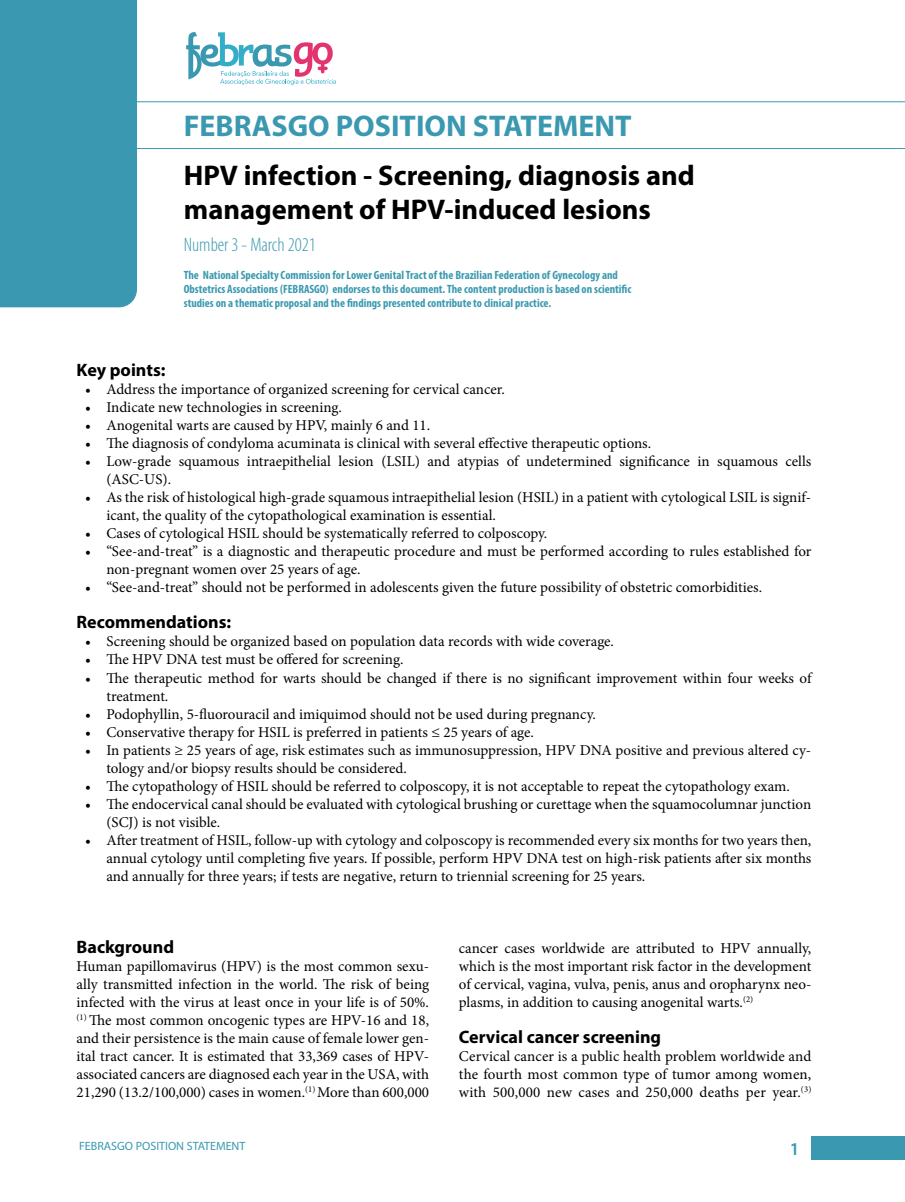
<style>
.page{position:relative;width:905px;height:1202px;background:#fff}
.page>*{position:absolute;margin:0;border:0;box-sizing:border-box;transform-origin:0 0}
.t1{font:700 30px "Myriad Pro";color:#3a99b0}
.t2{font:700 28.5px/34.2px "Myriad Pro";color:#000}
.t3{font:300 condensed 19.5px "Myriad Pro";color:#3a99b0}
.t4{font:700 18px "Myriad Pro";color:#000}
.t5{font:600 18px "Myriad Pro";color:#3a99b0}
.t6{font:15px/18px "Minion Pro";color:#000}
.t7{font:700 condensed 12px/14.4px "Myriad Pro";color:#3a99b0}
.t8{font:12px "Myriad Pro";color:#3a99b0}
</style>
<div class="page">
<div style="left:811px;top:1135px;width:93px;height:23px;background:#3a99b0"></div>
<svg style="left:0;top:0;width:904px;height:307px"></svg>
<h1 class="t1" style="left:184px;top:106px;width:449px">FEBRASGO POSITION STATEMENT</h1>
<h2 class="t2" style="left:184px;top:157px;width:512px">HPV infection - Screening, diagnosis and management of HPV-induced lesions</h2>
<h3 class="t3" style="left:184px;top:233px;width:133px">Number 3 - March 2021</h3>
<p class="t7" style="left:184px;top:267px;width:449px">The National Specialty Commission for Lower Genital Tract of the Brazilian Federation of Gynecology and<br>Obstetrics Associations (FEBRASGO) endorses to this document. The content production is based on scientific studies on a thematic proposal and the findings presented contribute to clinical practice.</p>
<p class="t4" style="left:77px;top:358px;width:90px">Key points:</p>
<p class="t6" style="left:85px;top:380px;width:421px">• Address the importance of organized screening for cervical cancer.</p>
<p class="t6" style="left:85px;top:398px;width:258px">• Indicate new technologies in screening.</p>
<p class="t6" style="left:85px;top:416px;width:346px">• Anogenital warts are caused by HPV, mainly 6 and 11.</p>
<p class="t6" style="left:85px;top:434px;width:567px">• The diagnosis of condyloma acuminata is clinical with several effective therapeutic options.</p>
<p class="t6" style="left:106px;top:452px;width:706px;text-indent:-21px">• Low-grade squamous intraepithelial lesion (LSIL) and atypias of undetermined significance in squamous cells (ASC-US).</p>
<p class="t6" style="left:106px;top:488px;width:706px;text-indent:-21px">• As the risk of histological high-grade squamous intraepithelial lesion (HSIL) in a patient with cytological LSIL is signif&shy;icant, the quality of the cytopathological examination is essential.</p>
<p class="t6" style="left:85px;top:524px;width:464px">• Cases of cytological HSIL should be systematically referred to colposcopy.</p>
<p class="t6" style="left:106px;top:542px;width:706px;text-indent:-21px">• “See-and-treat” is a diagnostic and therapeutic procedure and must be performed according to rules established for non-pregnant women over 25 years of age.</p>
<p class="t6" style="left:85px;top:578px;width:678px">• “See-and-treat” should not be performed in adolescents given the future possibility of obstetric comorbidities.</p>
<p class="t4" style="left:77px;top:610px;width:156px">Recommendations:</p>
<p class="t6" style="left:85px;top:632px;width:530px">• Screening should be organized based on population data records with wide coverage.</p>
<p class="t6" style="left:85px;top:650px;width:320px">• The HPV DNA test must be offered for screening.</p>
<p class="t6" style="left:106px;top:668px;width:706px;text-indent:-21px">• The therapeutic method for warts should be changed if there is no significant improvement within four weeks of treatment.</p>
<p class="t6" style="left:85px;top:704px;width:512px">• Podophyllin, 5-fluorouracil and imiquimod should not be used during pregnancy.</p>
<p class="t6" style="left:85px;top:722px;width:450px">• Conservative therapy for HSIL is preferred in patients ≤ 25 years of age.</p>
<p class="t6" style="left:106px;top:740px;width:706px;text-indent:-21px">• In patients ≥ 25 years of age, risk estimates such as immunosuppression, HPV DNA positive and previous altered cy&shy;tology and/or biopsy results should be considered.</p>
<p class="t6" style="left:85px;top:776px;width:706px">• The cytopathology of HSIL should be referred to colposcopy, it is not acceptable to repeat the cytopathology exam.</p>
<p class="t6" style="left:106px;top:794px;width:706px;text-indent:-21px">• The endocervical canal should be evaluated with cytological brushing or curettage when the squamocolumnar junction (SCJ) is not visible.</p>
<p class="t6" style="left:106px;top:830px;width:706px;text-align:justify;text-indent:-21px">• After treatment of HSIL, follow-up with cytology and colposcopy is recommended every six months for two years then, annual cytology until completing five years. If possible, perform HPV DNA test on high-risk patients after six months and annually for three years; if tests are negative, return to triennial screening for 25 years.</p>
<p class="t4" style="left:77px;top:934px;width:99px">Background</p>
<p class="t6" style="left:77px;top:956px;width:354px;text-align:justify">Human papillomavirus (HPV) is the most common sexu&shy;ally transmitted infection in the world. The risk of being infected with the virus at least once in your life is of 50%. <sup>(1)</sup> The most common oncogenic types are HPV-16 and 18, and their persistence is the main cause of female lower gen&shy;ital tract cancer. It is estimated that 33,369 cases of HPV&shy;associated cancers are diagnosed each year in the USA, with 21,290 (13.2/100,000) cases in women.<sup>(1)</sup> More than 600,000</p>
<p class="t6" style="left:459px;top:938px;width:354px;text-align:justify">cancer cases worldwide are attributed to HPV annually, which is the most important risk factor in the development of cervical, vagina, vulva, penis, anus and oropharynx neo&shy;plasms, in addition to causing anogenital warts.<sup>(2)</sup></p>
<p class="t4" style="left:459px;top:1024px;width:204px">Cervical cancer screening</p>
<p class="t6" style="left:459px;top:1046px;width:354px;text-align:justify">Cervical cancer is a public health problem worldwide and the fourth most common type of tumor among women, with 500,000 new cases and 250,000 deaths per year.<sup>(3)</sup></p>
<p class="t8" style="left:79px;top:1138px;width:168px">FEBRASGO POSITION STATEMENT</p>
<p class="t5" style="left:789px;top:1137px;width:11px">1</p>
</div>
